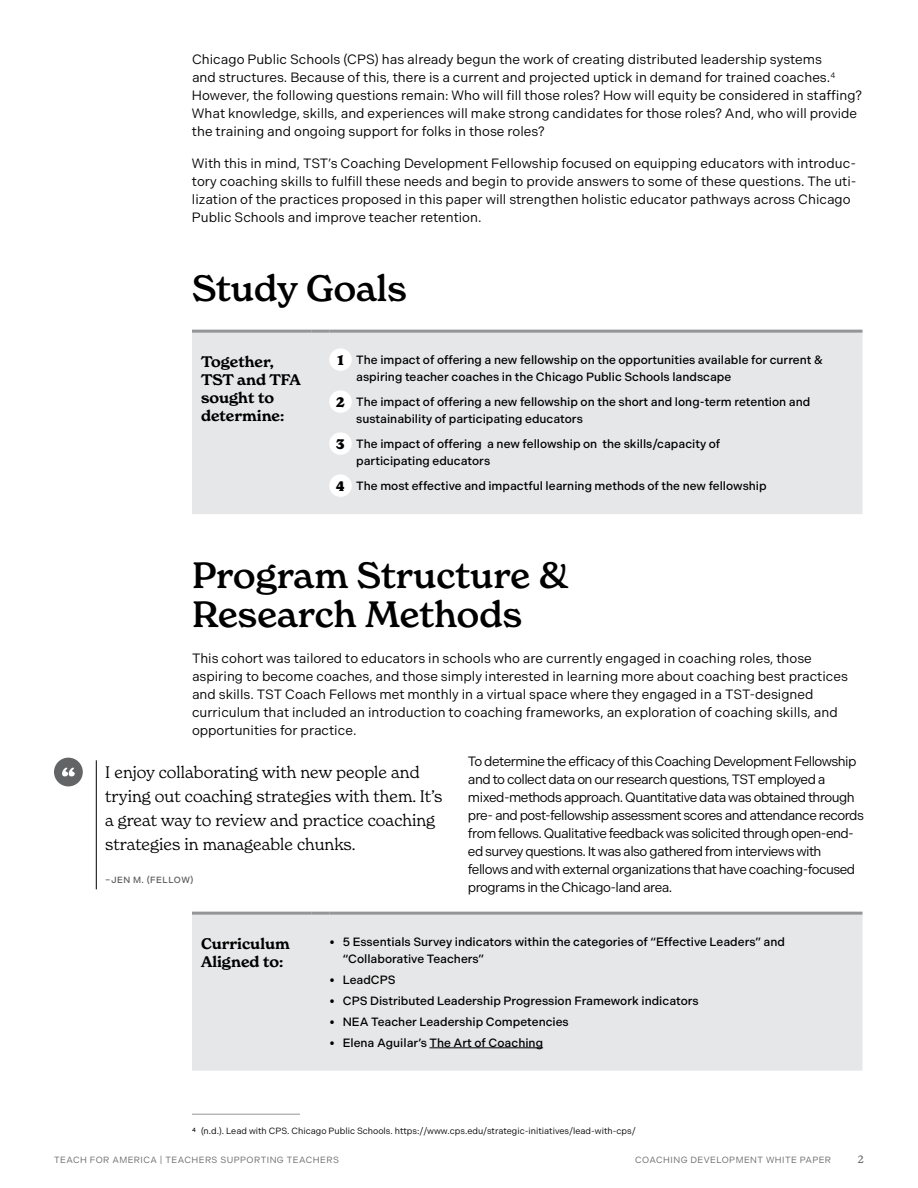
<style>
.page{position:relative;width:918px;height:1188px;background:#fff}
.page>*{position:absolute;margin:0;border:0;box-sizing:border-box;transform-origin:0 0}
.t1{font:500 36px/39px "New Spirit";color:#000}
.t2{font:300 16.5px/24px "New Spirit";color:#000}
.t3{font:600 15px/18px "New Spirit";color:#000}
.t4{font:13.5px/18px "Indivisible";color:#000}
.t5{font:13.5px/18px "Indivisible";letter-spacing:-.04em;color:#000}
.t6{font:700 13.5px "New Spirit";color:#000}
.t7{font:500 12px/16.5px "Indivisible";color:#000}
.t8{font:10.5px "New Spirit";color:#636466}
.t9{font:9px "Indivisible";color:#000}
.t10{font:9px "Indivisible";letter-spacing:.05em;color:#636466}
.t11{font:500 9px "Indivisible";letter-spacing:.05em;color:#58595b}
.s1{font-family:"New Spirit";font-weight:400;font-size:15px}
</style>
<div class="page">
<div style="left:192px;top:333px;width:670px;height:181px;background:#e6e7e8"></div>
<hr style="left:192px;top:330px;width:119px;height:3px;background:#939598">
<hr style="left:311px;top:330px;width:18px;height:3px;background:#939598">
<hr style="left:329px;top:330px;width:533px;height:3px;background:#939598">
<div style="left:192px;top:915px;width:670px;height:156px;background:#e6e7e8"></div>
<hr style="left:192px;top:912px;width:119px;height:3px;background:#939598">
<hr style="left:311px;top:912px;width:18px;height:3px;background:#939598">
<hr style="left:329px;top:912px;width:533px;height:3px;background:#939598">
<hr style="left:429px;top:1048px;width:114px;height:1px;background:#000">
<hr style="left:192px;top:1114px;width:108px;height:1px;background:#939598">
<div style="left:329px;top:348px;width:23px;height:23px;background:#fff;border-radius:50%"></div>
<div style="left:329px;top:390px;width:23px;height:23px;background:#fff;border-radius:50%"></div>
<div style="left:329px;top:432px;width:23px;height:23px;background:#fff;border-radius:50%"></div>
<div style="left:329px;top:474px;width:23px;height:23px;background:#fff;border-radius:50%"></div>
<div style="left:54px;top:758px;width:29px;height:28px;background:#636466;border-radius:50%"></div>
<svg style="left:62px;top:768px;width:13px;height:8px"></svg>
<hr style="left:96px;top:760px;width:1px;height:129px;background:#000">
<p class="t4" style="left:192px;top:51px;width:672px">Chicago Public Schools (CPS) has already begun the work of creating distributed leadership systems<br>and structures. Because of this, there is a current and projected uptick in demand for trained coaches.<sup>4<br></sup>However, the following questions remain: Who will fill those roles? How will equity be considered in staffing?<br>What knowledge, skills, and experiences will make strong candidates for those roles? And, who will provide the training and ongoing support for folks in those roles?</p>
<p class="t4" style="left:192px;top:154px;width:666px">With this in mind, TST’s Coaching Development Fellowship focused on equipping educators with introduc&shy;tory coaching skills to fulfill these needs and begin to provide answers to some of these questions. The uti&shy;lization of the practices proposed in this paper will strengthen holistic educator pathways across Chicago Public Schools and improve teacher retention.</p>
<h1 class="t1" style="left:192px;top:269px;width:216px">Study Goals</h1>
<p class="t6" style="left:337px;top:352px;width:8px">1</p>
<p class="t6" style="left:336px;top:394px;width:10px">2</p>
<p class="t6" style="left:336px;top:436px;width:10px">3</p>
<p class="t6" style="left:336px;top:478px;width:10px">4</p>
<p class="t3" style="left:201px;top:352px;width:101px">Together,<br>TST and TFA sought to determine:</p>
<p class="t7" style="left:356px;top:352px;width:468px">The impact of offering a new fellowship on the opportunities available for current &amp; aspiring teacher coaches in the Chicago Public Schools landscape</p>
<p class="t7" style="left:356px;top:394px;width:456px">The impact of offering a new fellowship on the short and long-term retention and sustainability of participating educators</p>
<p class="t7" style="left:356px;top:436px;width:366px">The impact of offering a new fellowship on the skills/capacity of participating educators</p>
<p class="t7" style="left:356px;top:478px;width:412px">The most effective and impactful learning methods of the new fellowship</p>
<h1 class="t1" style="left:192px;top:555px;width:378px">Program Structure &amp;<br>Research Methods</h1>
<p class="t4" style="left:192px;top:649px;width:657px">This cohort was tailored to educators in schools who are currently engaged in coaching roles, those aspiring to become coaches, and those simply interested in learning more about coaching best practices and skills. TST Coach Fellows met monthly in a virtual space where they engaged in a TST-designed curriculum that included an introduction to coaching frameworks, an exploration of coaching skills, and opportunities for practice.</p>
<p class="t5" style="left:468px;top:753px;width:398px">To determine the efficacy of this Coaching Development Fellowship and to collect data on our research questions, TST employed a mixed-methods approach. Quantitative data was obtained through pre- and post-fellowship assessment scores and attendance records from fellows. Qualitative feedback was solicited through open-end&shy;ed survey questions. It was also gathered from interviews with fellows and with external organizations that have coaching-focused programs in the Chicago-land area.</p>
<p class="t2" style="left:105px;top:760px;width:339px">I enjoy collaborating with new people and trying out coaching strategies with them. It’s a great way to review and practice coaching strategies in manageable chunks.</p>
<p class="t11" style="left:105px;top:874px;width:90px">–JEN M. (FELLOW)</p>
<p class="t3" style="left:201px;top:934px;width:90px">Curriculum<br>Aligned to:</p>
<p class="t7" style="left:343px;top:934px;width:444px;text-indent:-14px"><span class="s1">•</span> 5 Essentials Survey indicators within the categories of “Effective Leaders” and “Collaborative Teachers”</p>
<p class="t7" style="left:329px;top:971px;width:68px"><span class="s1">•</span> LeadCPS</p>
<p class="t7" style="left:329px;top:992px;width:371px"><span class="s1">•</span> CPS Distributed Leadership Progression Framework indicators</p>
<p class="t7" style="left:329px;top:1013px;width:241px"><span class="s1">•</span> NEA Teacher Leadership Competencies</p>
<p class="t7" style="left:329px;top:1034px;width:215px"><span class="s1">•</span> Elena Aguilar’s The Art of Coaching</p>
<p class="t9" style="left:192px;top:1126px;width:445px"><sup>4</sup> (n.d.). Lead with CPS. Chicago Public Schools. https://www.cps.edu/strategic-initiatives/lead-with-cps/</p>
<p class="t10" style="left:54px;top:1155px;width:286px">TEACH FOR AMERICA | TEACHERS SUPPORTING TEACHERS</p>
<p class="t10" style="left:635px;top:1155px;width:197px">COACHING DEVELOPMENT WHITE PAPER</p>
<p class="t8" style="left:858px;top:1153px;width:8px">2</p>
</div>
